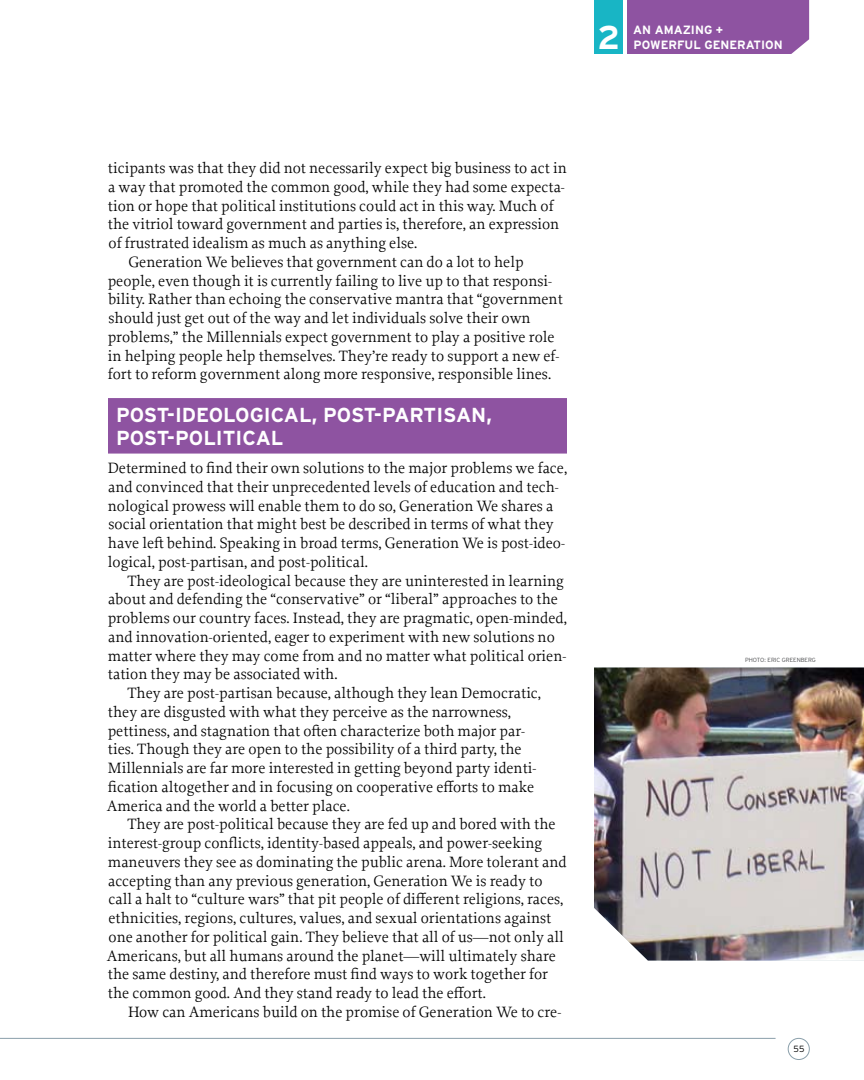
<style>
.page{position:relative;width:864px;height:1080px;background:#fff}
.page>*{position:absolute;margin:0;border:0;box-sizing:border-box;transform-origin:0 0}
.t1{font:700 33px "Interstate";color:#fff}
.t2{font:700 20.25px/23.2px "Interstate";color:#fff}
.t3{font:15.75px/18.8px "Proforma";color:#000}
.t4{font:700 12px "Interstate";color:#fff}
.t5{font:300 9px "Interstate";color:#000}
.t6{font:300 6px "Interstate";color:#4c4d4f}
</style>
<div class="page">
<div style="left:788px;top:1038px;width:22px;height:22px;border:1px solid #8a9faa;border-radius:50%"></div>
<hr style="left:0;top:1038px;width:776px;height:1px;background:#8a9faa">
<div style="left:595px;top:0;width:28px;height:54px;background:#18b5c5"></div>
<div style="left:627px;top:0;width:182px;height:54px;background:#8e53a1"></div>
<div style="left:108px;top:398px;width:459px;height:56px;background:#8e53a1"></div>
<img style="left:594px;top:668px;width:270px;height:293px">
<h1 class="t1" style="left:598px;top:19px;width:24px">2</h1>
<p class="t4" style="left:633px;top:23px;width:91px">AN AMAZING +</p>
<p class="t4" style="left:634px;top:38px;width:88px">POWERFUL GENER</p>
<p class="t4" style="left:746px;top:38px;width:23px">ATION</p>
<p class="t3" style="left:108px;top:159px;width:460px">ticipants was that they did not necessarily expect big business to act in</p>
<p class="t3" style="left:108px;top:178px;width:458px">a way that promoted the common good, while they had some expecta-</p>
<p class="t3" style="left:108px;top:196px;width:447px">tion or hope that political institutions could act in this way. Much of</p>
<p class="t3" style="left:108px;top:215px;width:453px">the vitriol toward government and parties is, therefore, an expression</p>
<p class="t3" style="left:109px;top:234px;width:310px">of frustrated idealism as much as anything else.</p>
<p class="t3" style="left:128px;top:253px;width:397px">Generation We believes that government can do a lot to help</p>
<p class="t3" style="left:108px;top:271px;width:446px">people, even though it is currently failing to live up to that responsi-</p>
<p class="t3" style="left:108px;top:290px;width:456px">bility. Rather than echoing the conservative mantra that “government</p>
<p class="t3" style="left:109px;top:309px;width:424px">should just get out of the way and let individuals solve their own</p>
<p class="t3" style="left:108px;top:328px;width:448px">problems,” the Millennials expect government to play a positive role</p>
<p class="t3" style="left:108px;top:346px;width:453px">in helping people help themselves. They’re ready to support a new ef-</p>
<p class="t3" style="left:108px;top:365px;width:445px">fort to reform government along more responsive, responsible lines.</p>
<p class="t2" style="left:116px;top:403px;width:377px">POST-IDEOLOGICAL, POST-PART ISAN,<br>POST-POLITICAL</p>
<p class="t3" style="left:108px;top:459px;width:461px">Determined to find their own solutions to the major problems we face, and convinced that their unprecedented levels of education and tech&shy;nological prowess will enable them to do so, Generation We shares a social orientation that might best be described in terms of what they have left behind. Speaking in broad terms, Generation We is post-ideo&shy;logical, post-partisan, and post-political.</p>
<p class="t3" style="left:127px;top:571px;width:438px">They are post-ideological because they are uninterested in learning</p>
<p class="t3" style="left:108px;top:590px;width:451px">about and defending the “conservative” or “liberal” approaches to the</p>
<p class="t3" style="left:108px;top:609px;width:461px">problems our country faces. Instead, they are pragmatic, open-minded,</p>
<p class="t3" style="left:108px;top:628px;width:448px">and innovation-oriented, eager to experiment with new solutions no</p>
<p class="t3" style="left:108px;top:646px;width:460px">matter where they may come from and no matter what political orien-</p>
<p class="t3" style="left:108px;top:665px;width:231px">tation they may be associated with.</p>
<p class="t3" style="left:127px;top:684px;width:415px">They are post-partisan because, although they lean Democratic,</p>
<p class="t3" style="left:108px;top:703px;width:405px">they are disgusted with what they perceive as the narrowness,</p>
<p class="t3" style="left:108px;top:721px;width:419px">pettiness, and stagnation that often characterize both major par-</p>
<p class="t3" style="left:108px;top:740px;width:415px">ties. Though they are open to the possibility of a third party, the</p>
<p class="t3" style="left:108px;top:759px;width:430px">Millennials are far more interested in getting beyond party identi-</p>
<p class="t3" style="left:108px;top:778px;width:428px">fication altogether and in focusing on cooperative efforts to make</p>
<p class="t3" style="left:107px;top:796px;width:245px">America and the world a better place.</p>
<p class="t3" style="left:127px;top:815px;width:430px">They are post-political because they are fed up and bored with the</p>
<p class="t3" style="left:108px;top:834px;width:436px">interest-group conflicts, identity-based appeals, and power-seeking</p>
<p class="t3" style="left:108px;top:853px;width:460px">maneuvers they see as dominating the public arena. More tolerant and</p>
<p class="t3" style="left:108px;top:871px;width:436px">accepting than any previous generation, Generation We is ready to</p>
<p class="t3" style="left:109px;top:890px;width:456px">call a halt to “culture wars” that pit people of different religions, races,</p>
<p class="t3" style="left:109px;top:909px;width:444px">ethnicities, regions, cultures, values, and sexual orientations against</p>
<p class="t3" style="left:109px;top:928px;width:457px">one another for political gain. They believe that all of us—not only all</p>
<p class="t3" style="left:107px;top:946px;width:451px">Americans, but all humans around the planet—will ultimately share</p>
<p class="t3" style="left:108px;top:965px;width:442px">the same destiny, and therefore must find ways to work together for</p>
<p class="t3" style="left:108px;top:984px;width:380px">the common good. And they stand ready to lead the effort.</p>
<p class="t3" style="left:128px;top:1003px;width:435px">How can Americans build on the promise of Generation We to cre-</p>
<p class="t6" style="left:745px;top:657px;width:13px">PHOTO</p>
<p class="t6" style="left:764px;top:657px;width:26px">: ERIC GREENBER</p>
<p class="t6" style="left:812px;top:657px;width:5px">G</p>
<p class="t5" style="left:794px;top:1044px;width:12px">55</p>
</div>
